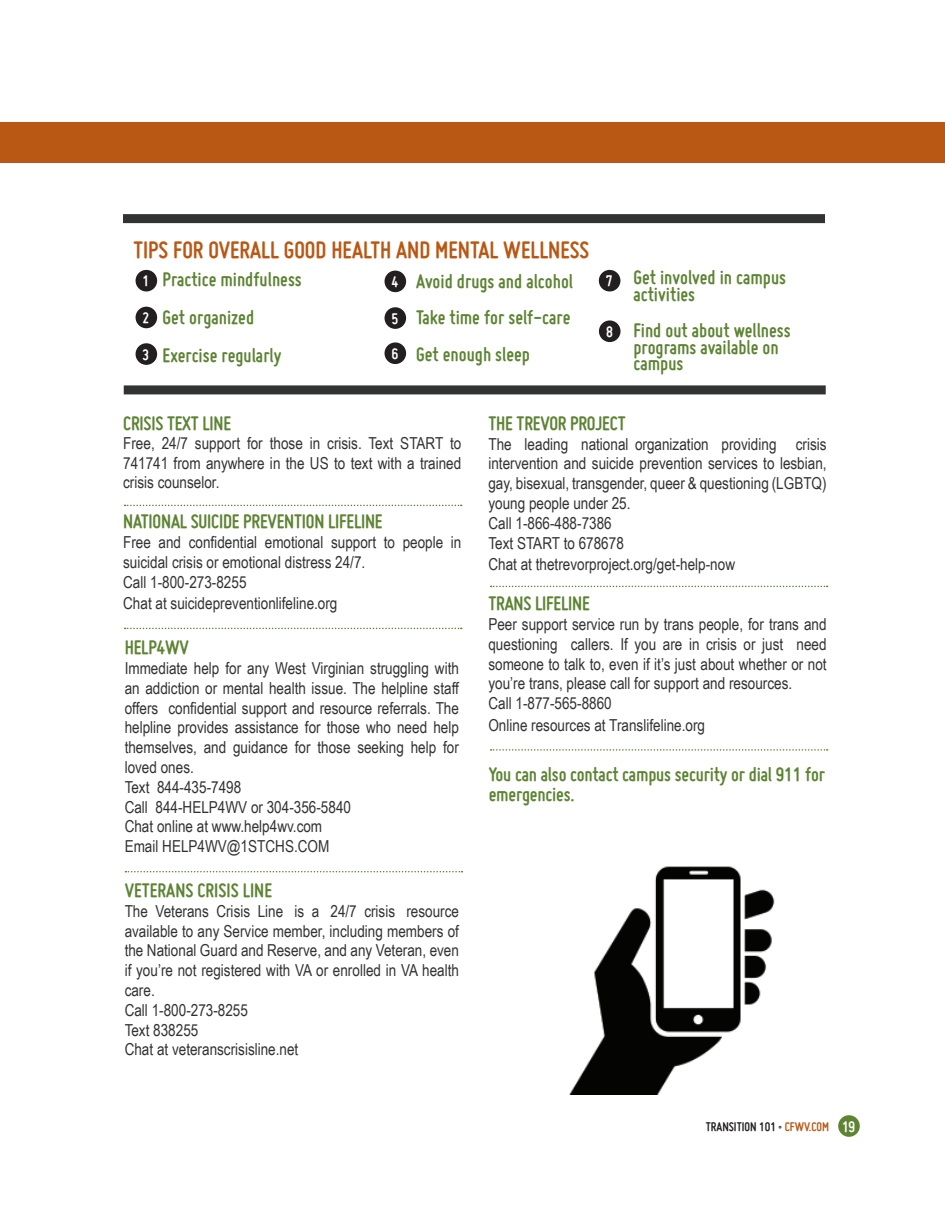
<style>
.page{position:relative;width:945px;height:1215px;background:#fff}
.page>*{position:absolute;margin:0;border:0;box-sizing:border-box;transform-origin:0 0}
.t1{font:700 25.5px "Miso";color:#b95814}
.t2{font:700 21px/16.5px "Miso";color:#5d8333}
.t3{font:16.5px/19.8px "Arial Narrow";color:#313232}
.t4{font:700 16.5px/35.2px "Miso";color:#fff}
.t5{font:700 13.5px "Miso";color:#231f20}
.s1{font-weight:400}
.s2{color:#b95814}
.s3{font-size:16.5px;color:#fff}
</style>
<div class="page">
<div style="left:838px;top:1115px;width:22px;height:22px;background:#5d8333;border-radius:50%"></div>
<div style="left:0;top:122px;width:945px;height:41px;background:#b95814"></div>
<div style="left:123px;top:214px;width:702px;height:9px;background:#313232"></div>
<div style="left:124px;top:385px;width:702px;height:9px;background:#313232"></div>
<div style="left:136px;top:270px;width:21px;height:21px;background:#231f20;border-radius:50%"></div>
<div style="left:136px;top:307px;width:21px;height:21px;background:#231f20;border-radius:50%"></div>
<div style="left:385px;top:271px;width:21px;height:21px;background:#231f20;border-radius:50%"></div>
<div style="left:385px;top:307px;width:21px;height:22px;background:#231f20;border-radius:50%"></div>
<div style="left:385px;top:342px;width:21px;height:22px;background:#231f20;border-radius:50%"></div>
<div style="left:599px;top:270px;width:21px;height:21px;background:#231f20;border-radius:50%"></div>
<div style="left:599px;top:320px;width:22px;height:22px;background:#231f20;border-radius:50%"></div>
<div style="left:136px;top:343px;width:21px;height:22px;background:#231f20;border-radius:50%"></div>
<img style="left:569px;top:866px;width:206px;height:229px">
<svg style="left:125px;top:505px;width:337px;height:1px"></svg>
<svg style="left:125px;top:628px;width:337px;height:1px"></svg>
<svg style="left:125px;top:871px;width:337px;height:1px"></svg>
<svg style="left:491px;top:749px;width:337px;height:2px"></svg>
<svg style="left:491px;top:586px;width:337px;height:1px"></svg>
<h1 class="t1" style="left:134px;top:236px;width:457px">TIPS FOR OVERALL GOOD HEALTH AND MENTAL WELLNESS</h1>
<p class="t2" style="left:163px;top:259px;width:141px;line-height:38.2px">Practice mindfulness<br>Get organized<br>Exercise regularly</p>
<p class="t2" style="left:416px;top:262px;width:158px;line-height:36.8px">Avoid drugs and alcohol<br>Take time for self-care<br>Get enough sleep</p>
<p class="t2" style="left:633px;top:269px;width:154px">Get involved in campus activities</p>
<p class="t4" style="left:143px;top:263px;width:8px">1</p>
<p class="t4" style="left:143px;top:300px;width:8px">2</p>
<p class="t4" style="left:606px;top:263px;width:8px">7</p>
<p class="t4" style="left:606px;top:314px;width:8px">8</p>
<p class="t4" style="left:392px;top:264px;width:8px">4</p>
<p class="t4" style="left:392px;top:301px;width:8px">5<br>6</p>
<p class="t2" style="left:633px;top:322px;width:159px">Find out about wellness programs available on campus</p>
<p class="t4" style="left:143px;top:337px;width:8px">3</p>
<p class="t2" style="left:123px;top:414px;width:110px">CRISIS TEXT LINE</p>
<p class="t3" style="left:123px;top:433px;width:340px;text-align:justify">Free, 24/7 support for those in crisis. Text START to 741741 from anywhere in the US to text with a trained crisis counselor.</p>
<p class="t2" style="left:123px;top:513px;width:261px">NATIONAL SUICIDE PREVENTION LIFELINE</p>
<p class="t3" style="left:123px;top:532px;width:340px">Free and confidential emotional support to people in suicidal crisis or emotional distress 24/7.<br>Call 1-800-273-8255</p>
<p class="t3" style="left:123px;top:593px;width:216px">Chat at suicidepreventionlifeline.org</p>
<p class="t2" style="left:125px;top:639px;width:66px">HELP4WV</p>
<p class="t3" style="left:125px;top:658px;width:336px">Immediate help for any West Virginian struggling with an addiction or mental health issue. The helpline staff offers confidential support and resource referrals. The helpline provides assistance for those who need help themselves, and guidance for those seeking help for loved ones.<br>Text 844-435-7498<br>Call 844-HELP4WV or 304-356-5840<br>Chat online at www.help4wv.com<br>Email HELP4WV@1STCHS.COM</p>
<p class="t2" style="left:125px;top:882px;width:149px">VETERANS CRISIS LINE</p>
<p class="t3" style="left:125px;top:900px;width:336px">The Veterans Crisis Line is a 24/7 crisis resource available to any Service member, including members of the National Guard and Reserve, and any Veteran, even if you’re not registered with VA or enrolled in VA health care.<br>Call 1-800-273-8255<br>Text 838255<br>Chat at veteranscrisisline.net</p>
<p class="t2" style="left:488px;top:414px;width:139px">THE TREVOR PROJECT</p>
<p class="t3" style="left:488px;top:433px;width:340px">The leading national organization providing crisis intervention and suicide prevention services to lesbian, gay, bisexual, transgender, queer &amp; questioning (LGBTQ) young people under 25.<br>Call 1-866-488-7386<br>Text START to 678678</p>
<p class="t3" style="left:488px;top:554px;width:248px">Chat at thetrevorproject.org/get-help-now</p>
<p class="t2" style="left:488px;top:595px;width:103px">TRANS LIFELINE</p>
<p class="t3" style="left:488px;top:614px;width:340px">Peer support service run by trans people, for trans and questioning callers. If you are in crisis or just need someone to talk to, even if it’s just about whether or not you’re trans, please call for support and resources.<br>Call 1-877-565-8860</p>
<p class="t3" style="left:488px;top:714px;width:218px">Online resources at Translifeline.org</p>
<p class="t2" style="left:489px;top:764px;width:338px;line-height:19.8px">You can also contact campus security or dial 911 for emergencies.</p>
<p class="t5" style="left:706px;top:1119px;width:151px">TRANSITION 101 <span class="s1">•</span> <span class="s2">CFWV.COM</span> <span class="s3">19</span></p>
</div>
